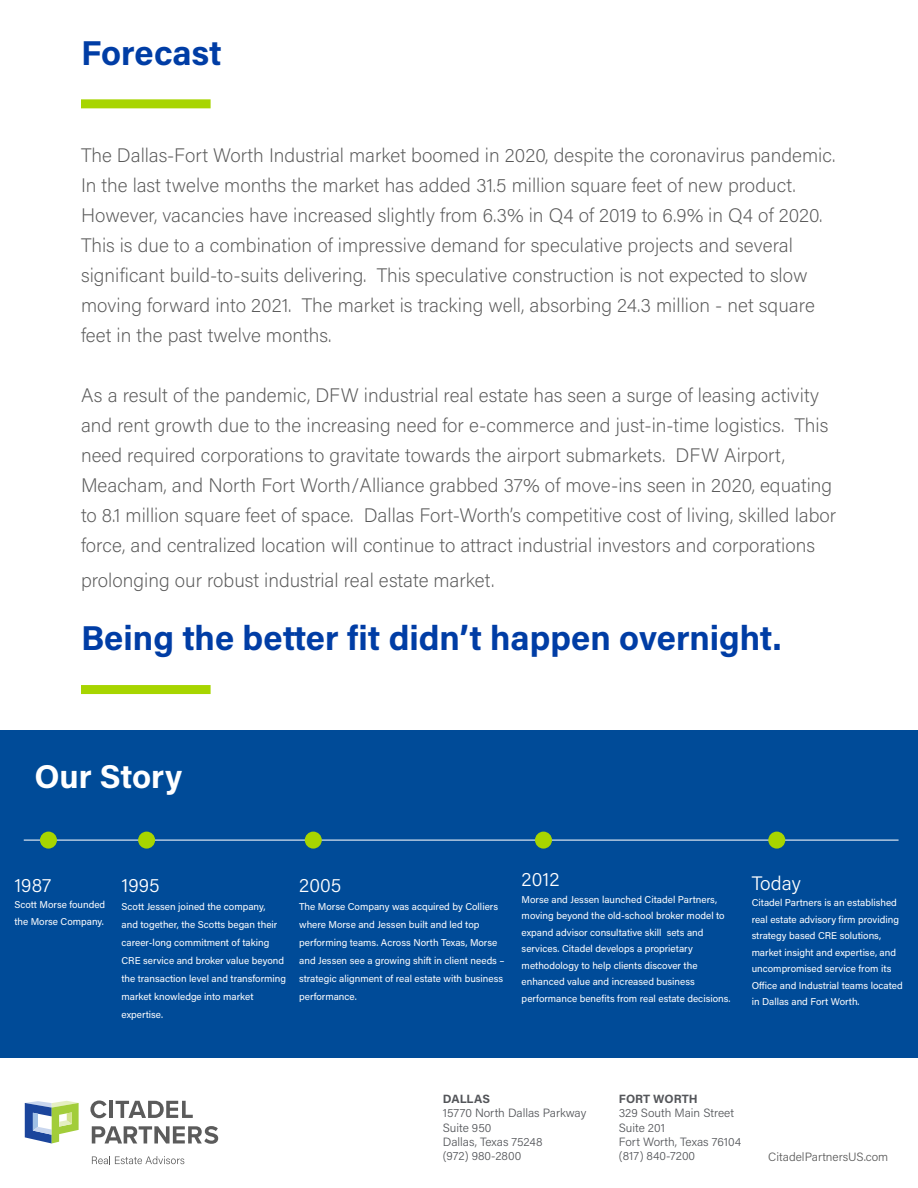
<style>
.page{position:relative;width:918px;height:1188px;background:#fff}
.page>*{position:absolute;margin:0;border:0;box-sizing:border-box;transform-origin:0 0}
.t1{font:700 34.5px "Acumin Pro";color:#003da5}
.t2{font:700 33px "Acumin Pro";letter-spacing:-.005em;color:#fff}
.t3{font:200 19.5px/30px "Acumin Pro";color:#5a5a5a}
.t4{font:300 19.5px "Acumin Pro";letter-spacing:.005em;color:#fff}
.t5{font:300 12px/14.4px "Acumin Pro";color:#54565a}
.t6{font:300 12px "Acumin Pro";color:#5a5a5a}
.t7{font:700 12px "Acumin Pro";color:#54565a}
.t8{font:9.9px/16.5px "Acumin Pro";color:#fff}
</style>
<div class="page">
<div style="left:81px;top:685px;width:130px;height:9px;background:#a7d500"></div>
<div style="left:81px;top:99px;width:130px;height:9px;background:#a7d500"></div>
<div style="left:0;top:730px;width:918px;height:327px;background:#004b98"></div>
<hr style="left:24px;top:840px;width:875px;height:1px;background:#fff">
<div style="left:40px;top:832px;width:17px;height:17px;background:#a7d500;border-radius:50%"></div>
<div style="left:138px;top:832px;width:17px;height:17px;background:#a7d500;border-radius:50%"></div>
<div style="left:305px;top:832px;width:17px;height:17px;background:#a7d500;border-radius:50%"></div>
<div style="left:535px;top:832px;width:17px;height:17px;background:#a7d500;border-radius:50%"></div>
<div style="left:768px;top:832px;width:17px;height:17px;background:#a7d500;border-radius:50%"></div>
<svg style="left:90px;top:1100px;width:17px;height:18px"></svg>
<hr style="left:109px;top:1101px;width:4px;height:17px;background:#5b5b5b">
<svg style="left:116px;top:1101px;width:77px;height:17px"></svg>
<svg style="left:92px;top:1126px;width:126px;height:18px"></svg>
<svg style="left:92px;top:1156px;width:92px;height:8px"></svg>
<svg style="left:25px;top:1101px;width:54px;height:42px"></svg>
<h1 class="t1" style="left:81px;top:28px;width:142px">Forecast</h1>
<p class="t3" style="left:81px;top:140px;width:756px">The Dallas-Fort Worth Industrial market boomed in 2020, despite the coronavirus pandemic.<br>In the last twelve months the market has added 31.5 million square feet of new product.<br>However, vacancies have increased slightly from 6.3% in Q4 of 2019 to 6.9% in Q4 of 2020.<br>This is due to a combination of impressive demand for speculative projects and several significant build-to-suits delivering. This speculative construction is not expected to slow moving forward into 2021. The market is tracking well, absorbing 24.3 million - net square feet in the past twelve months.</p>
<p class="t3" style="left:81px;top:380px;width:757px">As a result of the pandemic, DFW industrial real estate has seen a surge of leasing activity and rent growth due to the increasing need for e-commerce and just-in-time logistics. This need required corporations to gravitate towards the airport submarkets. DFW Airport, Meacham, and North Fort Worth/Alliance grabbed 37% of move-ins seen in 2020, equating to 8.1 million square feet of space. Dallas Fort-Worth’s competitive cost of living, skilled labor force, and centralized location will continue to attract industrial investors and corporations</p>
<p class="t3" style="left:81px;top:564px;width:415px">prolonging our robust industrial real estate market.</p>
<h1 class="t1" style="left:81px;top:614px;width:702px">Being the better fit didn’t happen overnight.</h1>
<h2 class="t2" style="left:35px;top:753px;width:149px">Our Story</h2>
<p class="t4" style="left:14px;top:872px;width:39px">1987</p>
<p class="t8" style="left:14px;top:896px;width:92px">Scott Morse founded the Morse Company.</p>
<p class="t4" style="left:122px;top:872px;width:40px">1995</p>
<p class="t8" style="left:122px;top:898px;width:166px;line-height:18px">Scott Jessen joined the company,<br>and together, the Scotts began their career-long commitment of taking<br>CRE service and broker value beyond the transaction level and transforming market knowledge into market expertise.</p>
<p class="t4" style="left:299px;top:872px;width:44px">2005</p>
<p class="t8" style="left:299px;top:897px;width:207px;line-height:18px">The Morse Company was acquired by Colliers where Morse and Jessen built and led top performing teams. Across North Texas, Morse and Jessen see a growing shift in client needs – strategic alignment of real estate with business performance.</p>
<p class="t4" style="left:522px;top:866px;width:39px">2012</p>
<p class="t8" style="left:522px;top:891px;width:210px">Morse and Jessen launched Citadel Partners, moving beyond the old-school broker model to expand advisor consultative skill sets and services. Citadel develops a proprietary methodology to help clients discover the enhanced value and increased business performance benefits from real estate decisions.</p>
<p class="t4" style="left:752px;top:870px;width:51px">Today</p>
<p class="t8" style="left:752px;top:894px;width:153px">Citadel Partners is an established real estate advisory firm providing strategy based CRE solutions, market insight and expertise, and uncompromised service from its<br>Office and Industrial teams located in Dallas and Fort Worth.</p>
<p class="t7" style="left:443px;top:1090px;width:49px">DALLAS</p>
<p class="t5" style="left:443px;top:1105px;width:145px">15770 North Dallas Parkway<br>Suite 950<br>Dallas, Texas 75248<br>(972) 980-2800</p>
<p class="t7" style="left:619px;top:1090px;width:80px">FORT WORTH</p>
<p class="t5" style="left:619px;top:1105px;width:124px">329 South Main Street<br>Suite 201<br>Fort Worth, Texas 76104 (817) 840-7200</p>
<p class="t6" style="left:768px;top:1148px;width:122px">CitadelPartnersUS.com</p>
</div>
